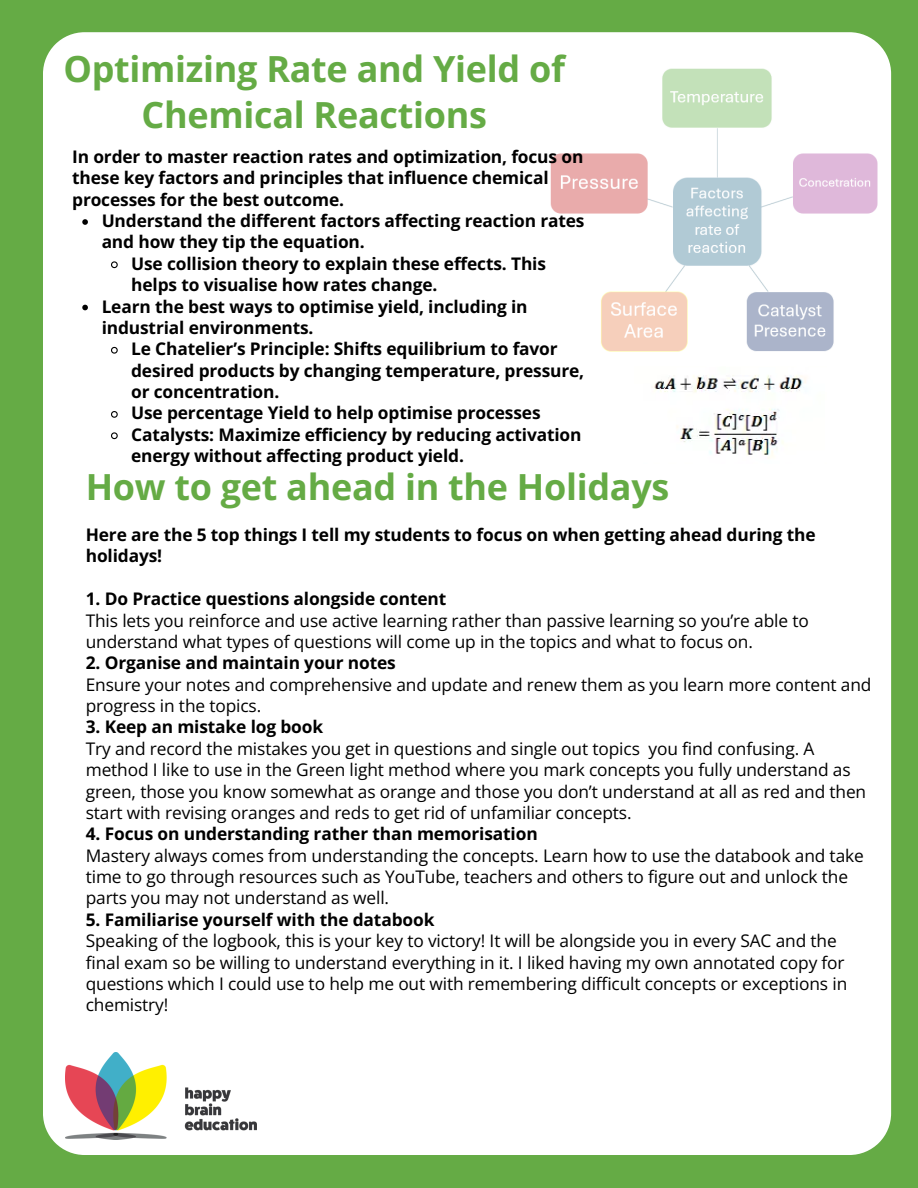
<style>
.page{position:relative;width:918px;height:1188px;background:#65ab45}
.page>*{position:absolute;margin:0;border:0;box-sizing:border-box;transform-origin:0 0}
.t1{font:700 36px/46.2px "Open Sans";letter-spacing:-.01em;color:#65ab45;text-align:center}
.t2{font:17.4px/21.3px "Open Sans";letter-spacing:-.01em;color:#000}
.t3{font:700 17.4px/21.3px "Open Sans";letter-spacing:-.01em;color:#000}
</style>
<div class="page">
<div style="left:43px;top:32px;width:848px;height:1123px;background:#fff"></div>
<img style="left:65px;top:1053px;width:192px;height:86px">
<img style="left:536px;top:53px;width:345px;height:311px">
<img style="left:634px;top:366px;width:193px;height:97px">
<svg style="left:82px;top:219px;width:6px;height:6px"></svg>
<svg style="left:110px;top:261px;width:9px;height:8px"></svg>
<svg style="left:82px;top:305px;width:6px;height:5px"></svg>
<svg style="left:110px;top:346px;width:9px;height:8px"></svg>
<svg style="left:110px;top:410px;width:9px;height:9px"></svg>
<svg style="left:110px;top:432px;width:9px;height:8px"></svg>
<h1 class="t1" style="left:63px;top:45px;width:503px">Optimizing Rate and Yield of<br>Chemical Reactions</h1>
<p class="t3" style="left:72px;top:146px;width:513px">In order to master reaction rates and optimization, focus on these key factors and principles that influence chemical processes for the best outcome.</p>
<p class="t3" style="left:102px;top:210px;width:484px">Understand the different factors affecting reaction rates and how they tip the equation.</p>
<p class="t3" style="left:131px;top:252px;width:416px">Use collision theory to explain these effects. This helps to visualise how rates change.</p>
<p class="t3" style="left:102px;top:295px;width:428px">Learn the best ways to optimise yield, including in industrial environments.</p>
<p class="t3" style="left:131px;top:338px;width:455px">Le Chatelier’s Principle: Shifts equilibrium to favor desired products by changing temperature, pressure, or concentration.</p>
<p class="t3" style="left:131px;top:402px;width:411px">Use percentage Yield to help optimise processes</p>
<p class="t3" style="left:131px;top:423px;width:452px">Catalysts: Maximize efficiency by reducing activation energy without affecting product yield.</p>
<p class="t1" style="left:86px;top:463px;width:585px">How to get ahead in the Holidays</p>
<h2 class="t3" style="left:86px;top:524px;width:731px">Here are the 5 top things I tell my students to focus on when getting ahead during the holidays!</h2>
<p class="t3" style="left:86px;top:588px;width:362px">1. Do Practice questions alongside content</p>
<p class="t2" style="left:86px;top:609px;width:725px">This lets you reinforce and use active learning rather than passive learning so you’re able to understand what types of questions will come up in the topics and what to focus on.</p>
<p class="t3" style="left:86px;top:652px;width:312px">2. Organise and maintain your notes</p>
<p class="t2" style="left:86px;top:673px;width:787px">Ensure your notes and comprehensive and update and renew them as you learn more content and progress in the topics.</p>
<p class="t3" style="left:86px;top:716px;width:239px">3. Keep an mistake log book</p>
<p class="t2" style="left:86px;top:737px;width:782px">Try and record the mistakes you get in questions and single out topics you find confusing. A method I like to use in the Green light method where you mark concepts you fully understand as green, those you know somewhat as orange and those you don’t understand at all as red and then start with revising oranges and reds to get rid of unfamiliar concepts.</p>
<p class="t3" style="left:86px;top:823px;width:453px">4. Focus on understanding rather than memorisation</p>
<h1 class="t2" style="left:86px;top:844px;width:780px">Mastery always comes from understanding the concepts. Learn how to use the databook and take time to go through resources such as YouTube, teachers and others to figure out and unlock the parts you may not understand as well.</h1>
<h2 class="t3" style="left:86px;top:908px;width:350px">5. Familiarise yourself with the databook</h2>
<p class="t2" style="left:86px;top:930px;width:763px">Speaking of the logbook, this is your key to victory! It will be alongside you in every SAC and the final exam so be willing to understand everything in it. I liked having my own annotated copy for questions which I could use to help me out with remembering difficult concepts or exceptions in chemistry!</p>
</div>
